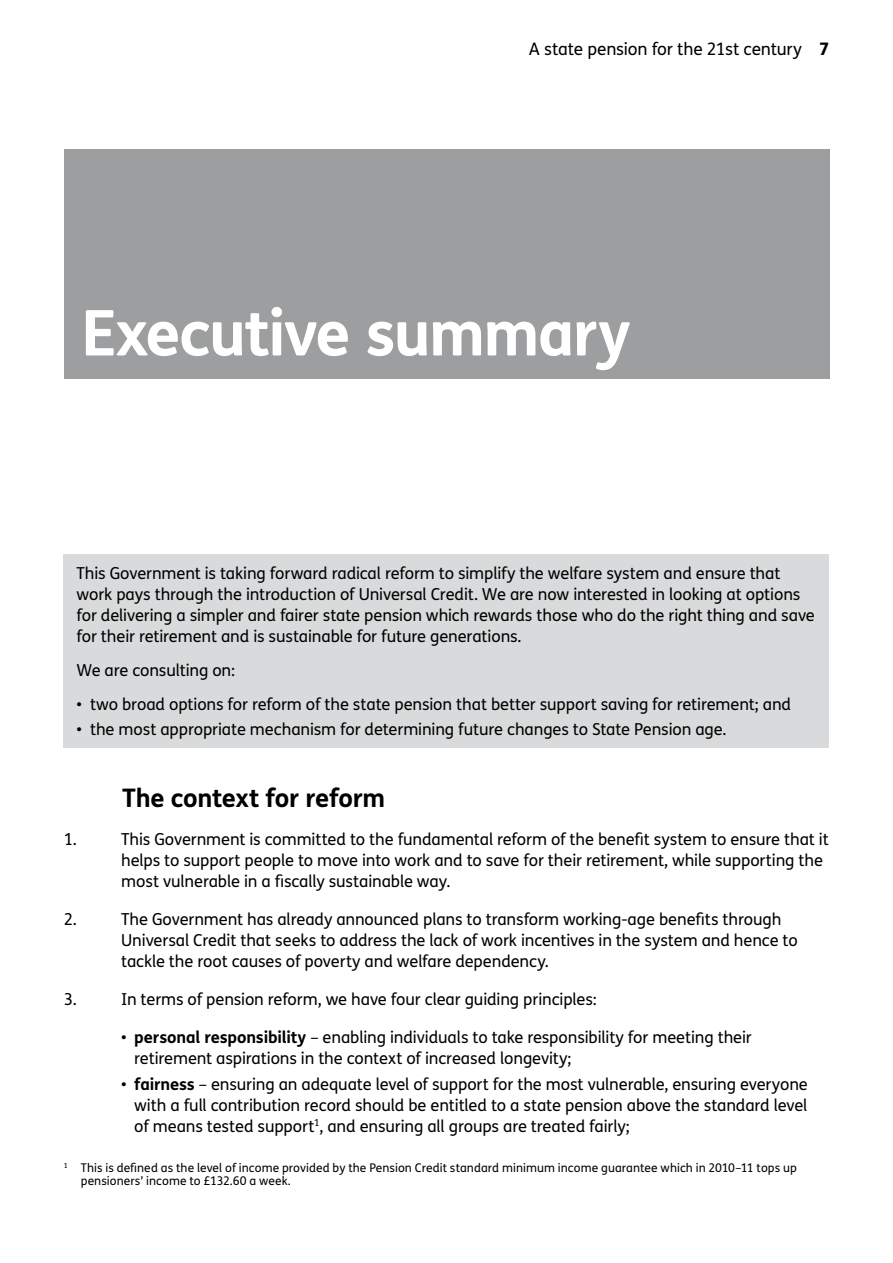
<style>
.page{position:relative;width:893px;height:1263px;background:#fff}
.page>*{position:absolute;margin:0;border:0;box-sizing:border-box;transform-origin:0 0}
.t1{font:700 63px "FS Me";letter-spacing:-.025em;color:#fff}
.t2{font:700 25.5px "FS Me";letter-spacing:-.01em;color:#000}
.t3{font:17.25px "FS Me";letter-spacing:-.01em;color:#000}
.t4{font:16.5px/21px "FS Me";letter-spacing:-.01em;color:#000}
.t5{font:12px/13.5px "FS Me";letter-spacing:.005em;color:#000}
.s1{font-weight:800}
.s2{font-weight:700}
</style>
<div class="page">
<div style="left:64px;top:554px;width:765px;height:194px;background:#d9dadb"></div>
<div style="left:64px;top:149px;width:766px;height:229px;background:#9c9e9f"></div>
<p class="t3" style="left:529px;top:38px;width:302px">A state pension for the 21st century <span class="s1">7</span></p>
<p class="t1" style="left:81px;top:284px;width:551px">Executive summary</p>
<p class="t4" style="left:77px;top:563px;width:740px">This Government is taking forward radical reform to simplify the welfare system and ensure that work pays through the introduction of Universal Credit. We are now interested in looking at options for delivering a simpler and fairer state pension which rewards those who do the right thing and save for their retirement and is sustainable for future generations.</p>
<p class="t4" style="left:77px;top:659px;width:160px">We are consulting on:</p>
<p class="t4" style="left:77px;top:693px;width:716px">• two broad options for reform of the state pension that better support saving for retirement; and</p>
<p class="t4" style="left:77px;top:718px;width:651px">• the most appropriate mechanism for determining future changes to State Pension age.</p>
<p class="t2" style="left:122px;top:778px;width:264px">The context for reform</p>
<p class="t4" style="left:64px;top:828px;width:14px">1.</p>
<p class="t4" style="left:121px;top:828px;width:709px">This Government is committed to the fundamental reform of the benefit system to ensure that it helps to support people to move into work and to save for their retirement, while supporting the most vulnerable in a fiscally sustainable way.</p>
<p class="t4" style="left:64px;top:909px;width:15px">2.</p>
<p class="t4" style="left:121px;top:909px;width:678px">The Government has already announced plans to transform working-age benefits through<br>Universal Credit that seeks to address the lack of work incentives in the system and hence to tackle the root causes of poverty and welfare dependency.</p>
<p class="t4" style="left:64px;top:989px;width:14px">3.</p>
<p class="t4" style="left:121px;top:989px;width:477px">In terms of pension reform, we have four clear guiding principles:</p>
<p class="t4" style="left:134px;top:1027px;width:619px;text-indent:-13px">• <span class="s2">personal responsibility</span> – enabling individuals to take responsibility for meeting their retirement aspirations in the context of increased longevity;</p>
<p class="t4" style="left:134px;top:1073px;width:675px;text-align:justify;text-indent:-13px">• <span class="s2">fairness</span> – ensuring an adequate level of support for the most vulnerable, ensuring everyone with a full contribution record should be entitled to a state pension above the standard level of means tested support<sup>1</sup>, and ensuring all groups are treated fairly;</p>
<p class="t5" style="left:81px;top:1160px;width:718px;text-indent:-17px"><sup>1</sup> This is defined as the level of income provided by the Pension Credit standard minimum income guarantee which in 2010–11 tops up pensioners’ income to £132.60 a week.</p>
</div>
